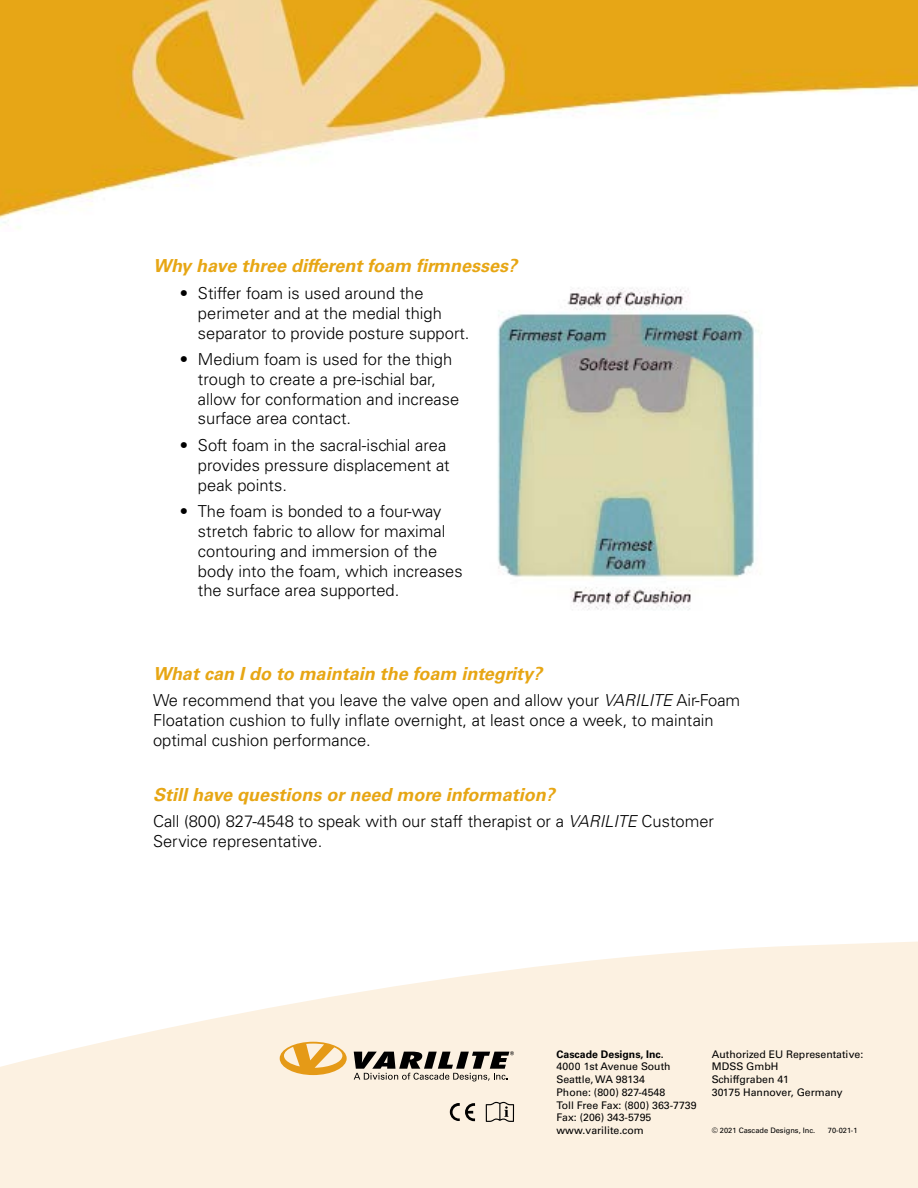
<style>
.page{position:relative;width:918px;height:1188px;background:#fff}
.page>*{position:absolute;margin:0;border:0;box-sizing:border-box;transform-origin:0 0}
.t1{font:italic 700 18px "Univers LT Std";color:#e7a614}
.t2{font:300 16.5px/19.8px "Univers LT Std";color:#000}
.t3{font:10.5px/12.8px "Univers LT Std";color:#000}
.t4{font:700 10.5px "Univers LT Std";color:#000}
.t5{font:7.5px "Univers LT Std";color:#000}
.s1{font-style:italic}
</style>
<div class="page">
<img style="left:0;top:0;width:918px;height:229px">
<img style="left:497px;top:288px;width:265px;height:322px">
<svg style="left:0;top:941px;width:918px;height:247px;fill:#fcf1e1"></svg>
<svg style="left:450px;top:1103px;width:25px;height:18px"></svg>
<svg style="left:486px;top:1102px;width:28px;height:20px"></svg>
<svg style="left:280px;top:1042px;width:67px;height:33px;background:#efc377"></svg>
<svg style="left:354px;top:1051px;width:160px;height:30px;background:#989188"></svg>
<p class="t1" style="left:153px;top:255px;width:366px">Why have three different foam firmnesses?</p>
<p class="t2" style="left:198px;top:283px;width:273px;text-indent:-18px">• Stiffer foam is used around the perimeter and at the medial thigh separator to provide posture support.</p>
<p class="t2" style="left:198px;top:349px;width:263px;text-indent:-18px">• Medium foam is used for the thigh trough to create a pre-ischial bar, allow for conformation and increase surface area contact.</p>
<p class="t2" style="left:198px;top:435px;width:253px;text-indent:-18px">• Soft foam in the sacral-ischial area provides pressure displacement at peak points.</p>
<p class="t2" style="left:198px;top:501px;width:266px;text-indent:-18px">• The foam is bonded to a four-way stretch fabric to allow for maximal contouring and immersion of the body into the foam, which increases the surface area supported.</p>
<p class="t1" style="left:153px;top:663px;width:391px">What can I do to maintain the foam integrity?</p>
<p class="t2" style="left:153px;top:690px;width:589px">We recommend that you leave the valve open and allow your <span class="s1">VARILITE</span> Air-Foam<br>Floatation cushion to fully inflate overnight, at least once a week, to maintain optimal cushion performance.</p>
<p class="t1" style="left:153px;top:784px;width:403px">Still have questions or need more information?</p>
<p class="t2" style="left:153px;top:811px;width:563px">Call (800) 827-4548 to speak with our staff therapist or a <span class="s1">VARILITE</span> Customer<br>Service representative.</p>
<p class="t4" style="left:557px;top:1048px;width:109px">Cascade Designs, Inc.</p>
<p class="t3" style="left:557px;top:1060px;width:142px">4000 1st Avenue South<br>Seattle, WA 98134<br>Phone: (800) 827-4548<br>Toll Free Fax: (800) 363-7739<br>Fax: (206) 343-5795 www.varilite.com</p>
<p class="t3" style="left:712px;top:1048px;width:153px">Authorized EU Representative:<br>MDSS GmbH<br>Schiffgraben 41<br>30175 Hannover, Germany</p>
<p class="t5" style="left:712px;top:1126px;width:105px">© 2021 Cascade Designs, Inc.</p>
<p class="t5" style="left:828px;top:1126px;width:31px">70-021-1</p>
</div>
